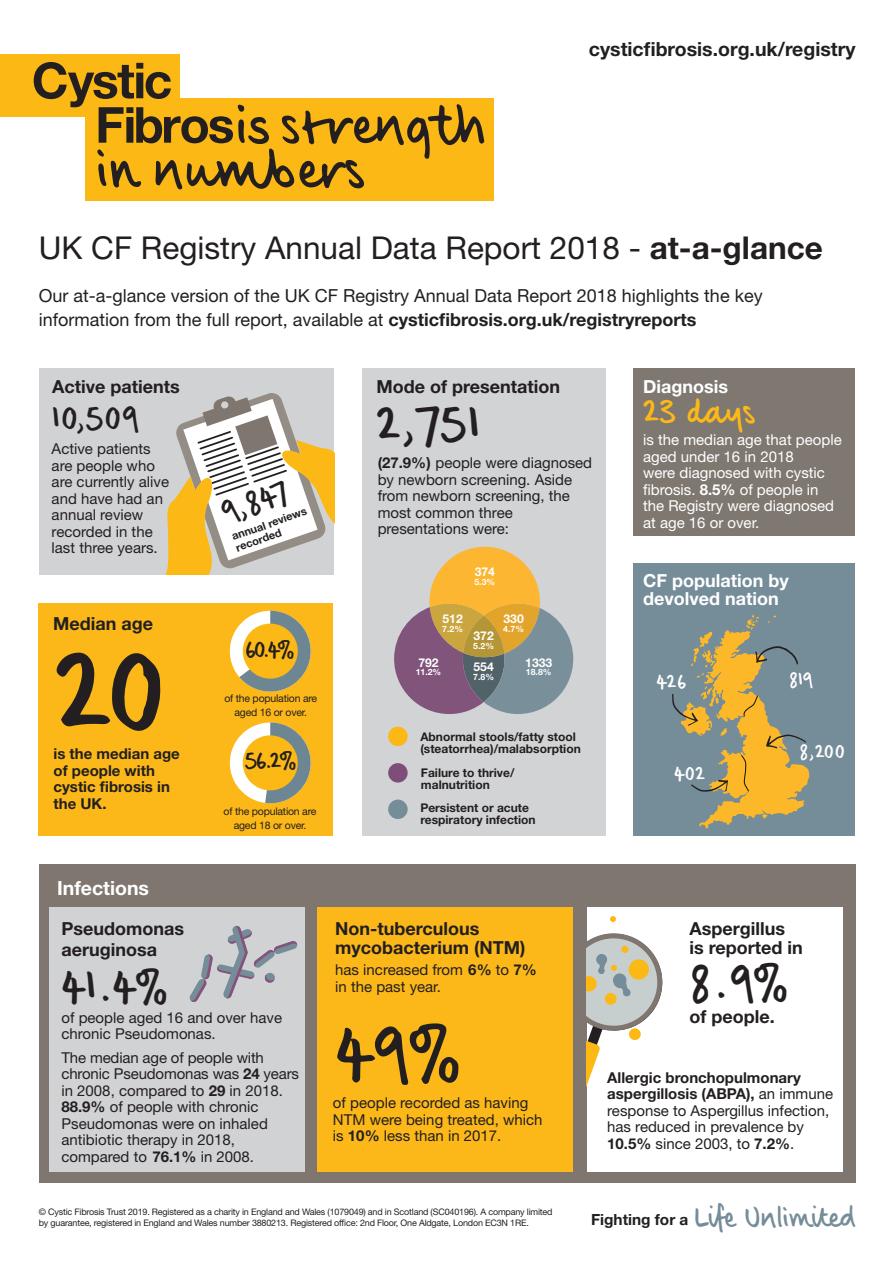
<style>
.page{position:relative;width:893px;height:1263px;background:#fff}
.page>*{position:absolute;margin:0;border:0;box-sizing:border-box;transform-origin:0 0}
.t1{font:106.5px "CF Script";color:#231f20}
.t2{font:65.7px "CF Script";color:#231f20}
.t3{font:45px "CF Script";color:#231f20}
.t4{font:43.5px "CF Script";color:#231f20}
.t5{font:40.5px "CF Script";color:#231f20}
.t6{font:31.5px "Helvetica Neue LT Std";color:#231f20}
.t7{font:30px "CF Script";color:#fcb818}
.t8{font:30px "CF Script";color:#231f20}
.t9{font:28.5px "CF Script";color:#231f20}
.t10{font:25.05px "CF Script";letter-spacing:-.015em;color:#758c99}
.t11{font:21px "CF Script";color:#231f20}
.t12{font:700 19.5px "Helvetica Neue LT Std";color:#231f20}
.t13{font:700 19.5px "Helvetica Neue LT Std";color:#fff}
.t14{font:18px/24px "Helvetica Neue LT Std";color:#231f20}
.t15{font:700 18px/19.5px "Helvetica Neue LT Std";color:#231f20}
.t16{font:700 18px/18px "Helvetica Neue LT Std";color:#fff}
.t17{font:18px "CF Script";color:#fff}
.t18{font:15px/16.5px "Helvetica Neue LT Std";color:#231f20}
.t19{font:15px/16.5px "Helvetica Neue LT Std";color:#fff}
.t20{font:700 15px/16.5px "Helvetica Neue LT Std";color:#231f20}
.t21{font:700 12.15px "Helvetica Neue LT Std";color:#fff}
.t22{font:700 12px/12px "Helvetica Neue LT Std";color:#231f20}
.t23{font:700 11.1px/11.9px "Helvetica Neue LT Std";color:#231f20}
.t24{font:10.5px/13.5px "Helvetica Neue LT Std";letter-spacing:-.02em;color:#231f20;text-align:center}
.t25{font:9px/10.8px "Helvetica Neue LT Std";letter-spacing:-.02em;color:#231f20}
.t26{font:700 8.7px "Helvetica Neue LT Std";color:#fff}
.s1{font-weight:700}
.s2{font-family:"Helvetica Neue LT";font-weight:700;font-size:15.45px;color:#231f20}
</style>
<div class="page">
<div style="left:39px;top:864px;width:816px;height:318px;background:#7f776f"></div>
<div style="left:49px;top:907px;width:256px;height:264px;background:#d1d2d4"></div>
<div style="left:317px;top:907px;width:256px;height:264px;background:#fcb818"></div>
<div style="left:587px;top:907px;width:255px;height:264px;background:#fff"></div>
<div style="left:633px;top:563px;width:222px;height:273px;background:#758c99"></div>
<div style="left:0;top:54px;width:180px;height:62px;background:#fcb814"></div>
<div style="left:85px;top:98px;width:409px;height:102px;background:#fcb814"></div>
<svg style="left:34px;top:62px;width:450px;height:128px"></svg>
<div style="left:633px;top:368px;width:222px;height:168px;background:#7e7870"></div>
<svg style="left:189px;top:925px;width:109px;height:77px"></svg>
<svg style="left:610px;top:916px;width:6px;height:6px"></svg>
<svg style="left:587px;top:933px;width:76px;height:152px"></svg>
<div style="left:39px;top:603px;width:294px;height:233px;background:#fcb818"></div>
<div style="left:230px;top:611px;width:81px;height:80px;background:#fff;border-radius:50%"></div>
<svg style="left:239px;top:611px;width:72px;height:80px"></svg>
<div style="left:243px;top:624px;width:55px;height:55px;background:#fcb814;border-radius:50%"></div>
<div style="left:230px;top:722px;width:81px;height:81px;background:#fff;border-radius:50%"></div>
<svg style="left:265px;top:722px;width:46px;height:81px"></svg>
<div style="left:243px;top:735px;width:55px;height:55px;background:#fcb814;border-radius:50%"></div>
<div style="left:39px;top:368px;width:295px;height:207px;background:#d1d2d4"></div>
<div style="left:362px;top:368px;width:243px;height:468px;background:#d1d3d4"></div>
<svg style="left:394px;top:547px;width:179px;height:167px"></svg>
<svg style="left:672px;top:614px;width:137px;height:214px"></svg>
<div style="left:388px;top:727px;width:20px;height:19px;background:#fcb814;border-radius:50%"></div>
<div style="left:388px;top:763px;width:20px;height:19px;background:#7e4d78;border-radius:50%"></div>
<div style="left:388px;top:799px;width:20px;height:20px;background:#758c99;border-radius:50%"></div>
<svg style="left:165px;top:393px;width:169px;height:182px"></svg>
<p class="t12" style="left:589px;top:37px;width:268px">cysticfibrosis.org.uk/registry</p>
<p class="t6" style="left:39px;top:228px;width:786px">UK CF Registry Annual Data Report 2018 - <span class="s1">at-a-glance</span></p>
<p class="t14" style="left:39px;top:284px;width:725px">Our at-a-glance version of the UK CF Registry Annual Data Report 2018 highlights the key information from the full report, available at <span class="s1">cysticfibrosis.org.uk/registryreports</span></p>
<p class="t15" style="left:52px;top:376px;width:129px">Active patients</p>
<p class="t15" style="left:377px;top:376px;width:185px">Mode of presentation</p>
<p class="t3" style="left:377px;top:387px;width:106px">2,751</p>
<p class="t18" style="left:378px;top:455px;width:216px"><span class="s1">(27.9%)</span> people were diagnosed by newborn screening. Aside from newborn screening, the</p>
<p class="t18" style="left:378px;top:504px;width:137px">most common three presentations were:</p>
<p class="t21" style="left:475px;top:564px;width:22px">374</p>
<p class="t26" style="left:474px;top:576px;width:22px">5.3%</p>
<p class="t21" style="left:443px;top:611px;width:22px">512</p>
<p class="t26" style="left:442px;top:623px;width:22px">7.2%</p>
<p class="t21" style="left:418px;top:655px;width:22px">792</p>
<p class="t26" style="left:416px;top:667px;width:27px">11.2%</p>
<p class="t8" style="left:52px;top:394px;width:89px">10,509</p>
<p class="t18" style="left:52px;top:441px;width:119px">Active patients are people who are currently alive and have had an annual review recorded in the last three years.</p>
<p class="t9" style="left:214px;top:491px;width:71px;rotate:-19deg">9,847</p>
<p class="t23" style="left:230px;top:531px;width:80px;rotate:-20deg">annual reviews recorded</p>
<p class="t21" style="left:503px;top:611px;width:22px">330</p>
<p class="t26" style="left:503px;top:623px;width:22px">4.7%</p>
<p class="t15" style="left:53px;top:614px;width:101px">Median age</p>
<p class="t21" style="left:474px;top:628px;width:22px">372</p>
<p class="t26" style="left:473px;top:640px;width:22px">5.2%</p>
<p class="t11" style="left:245px;top:633px;width:51px">60.4%</p>
<p class="t1" style="left:55px;top:606px;width:115px">20</p>
<p class="t21" style="left:525px;top:655px;width:29px">1333</p>
<p class="t26" style="left:526px;top:667px;width:27px">18.8%</p>
<p class="t21" style="left:474px;top:659px;width:22px">554</p>
<p class="t26" style="left:473px;top:671px;width:22px">7.8%</p>
<p class="t24" style="left:224px;top:691px;width:94px">of the population are aged 16 or over.</p>
<p class="t22" style="left:420px;top:730px;width:162px">Abnormal stools/fatty stool (steatorrhea)/malabsorption</p>
<p class="t20" style="left:54px;top:745px;width:128px">is the median age of people with cystic fibrosis in the UK.</p>
<p class="t11" style="left:245px;top:743px;width:53px">56.2%</p>
<p class="t22" style="left:421px;top:767px;width:95px">Failure to thrive/ malnutrition</p>
<p class="t22" style="left:420px;top:802px;width:117px">Persistent or acute respiratory infection</p>
<p class="t24" style="left:224px;top:804px;width:94px">of the population are aged 18 or over.</p>
<p class="t16" style="left:643px;top:377px;width:86px">Diagnosis</p>
<p class="t19" style="left:643px;top:432px;width:200px">is the median age that people aged under 16 in 2018<br>were diagnosed with cystic fibrosis. <span class="s1">8.5%</span> of people in the Registry were diagnosed at age 16 or over.</p>
<p class="t7" style="left:643px;top:387px;width:115px">23 days</p>
<p class="t16" style="left:643px;top:571px;width:147px">CF population by devolved nation</p>
<p class="t17" style="left:656px;top:667px;width:31px">426</p>
<p class="t17" style="left:674px;top:759px;width:33px">402</p>
<p class="t17" style="left:789px;top:665px;width:25px">819</p>
<p class="t17" style="left:800px;top:737px;width:47px">8,200</p>
<p class="t13" style="left:57px;top:876px;width:94px">Infections</p>
<p class="t15" style="left:61px;top:918px;width:124px">Pseudomonas</p>
<p class="t15" style="left:61px;top:939px;width:97px">aeruginosa</p>
<p class="t5" style="left:61px;top:954px;width:108px">41.4%</p>
<p class="t18" style="left:61px;top:1009px;width:222px">of people aged 16 and over have chronic Pseudomonas.</p>
<p class="t18" style="left:61px;top:1049px;width:239px">The median age of people with chronic Pseudomonas was <span class="s1">24</span> years in 2008, compared to <span class="s1">29</span> in 2018.</p>
<p class="t18" style="left:61px;top:1098px;width:208px"><span class="s1">88.9%</span> of people with chronic<br>Pseudomonas were on inhaled antibiotic therapy in 2018, compared to <span class="s1">76.1%</span> in 2008.</p>
<p class="t15" style="left:335px;top:918px;width:192px">Non-tuberculous mycobacterium (NTM)</p>
<p class="t18" style="left:335px;top:961px;width:203px">has increased from <span class="s1">6%</span> to <span class="s1">7%</span></p>
<p class="t18" style="left:335px;top:978px;width:107px">in the past year.</p>
<p class="t2" style="left:335px;top:1000px;width:127px">49%</p>
<p class="t18" style="left:333px;top:1094px;width:211px">of people recorded as having<br>NTM were being treated, which is <span class="s1">10%</span> less than in 2017.</p>
<p class="t15" style="left:689px;top:918px;width:97px">Aspergillus</p>
<p class="t15" style="left:689px;top:938px;width:115px">is reported in</p>
<p class="t4" style="left:689px;top:947px;width:100px">8.9%</p>
<p class="t15" style="left:689px;top:1007px;width:87px">of people.</p>
<p class="t18" style="left:607px;top:1069px;width:227px"><span class="s1">Allergic bronchopulmonary aspergillosis (ABPA),</span> an immune response to Aspergillus infection, has reduced in prevalence by<br><span class="s1">10.5%</span> since 2003, to <span class="s1">7.2%</span>.</p>
<p class="t25" style="left:39px;top:1206px;width:515px">© Cystic Fibrosis Trust 2019. Registered as a charity in England and Wales (1079049) and in Scotland (SC040196). A company limited by guarantee, registered in England and Wales number 3880213. Registered office: 2nd Floor, One Aldgate, London EC3N 1RE.</p>
<p class="t10" style="left:591px;top:1197px;width:265px"><span class="s2">Fighting for a</span> Life Unlimited</p>
</div>
